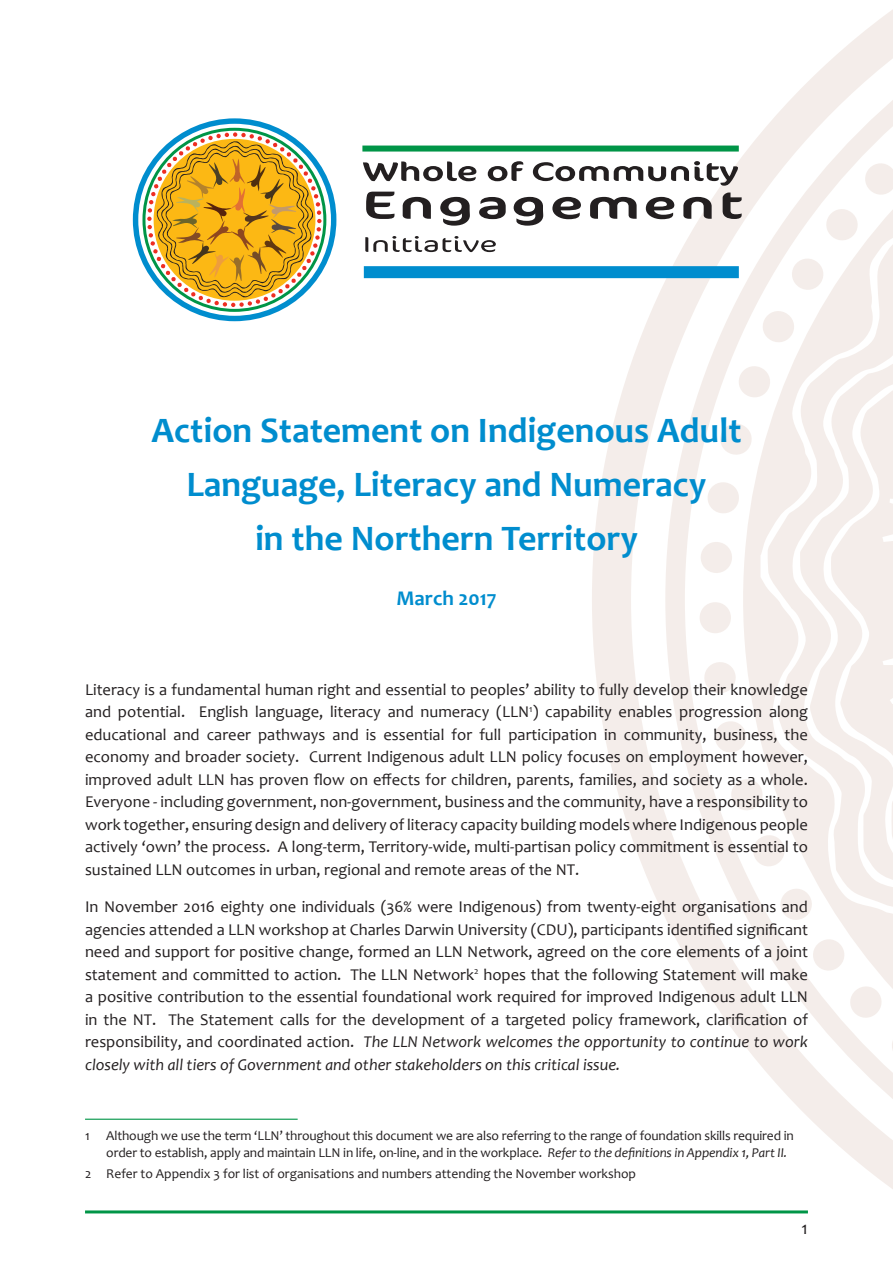
<style>
.page{position:relative;width:893px;height:1263px;background:#fff}
.page>*{position:absolute;margin:0;border:0;box-sizing:border-box;transform-origin:0 0}
.t1{font:700 36px/54px "Candara";color:#008dce;text-align:center}
.t2{font:700 21px "Candara";color:#008dce}
.t3{font:18px "Candara";color:#231f20}
.t4{font:16.5px/22.5px "Candara";color:#231f20;text-align:justify}
.t5{font:13.5px/16.2px "Candara";letter-spacing:-.01em;color:#231f20}
.s1{font-style:italic}
</style>
<div class="page">
<svg style="left:592px;top:145px;width:73px;height:1069px"></svg>
<svg style="left:665px;top:9px;width:228px;height:1205px"></svg>
<svg style="left:743px;top:17px;width:150px;height:1165px"></svg>
<svg style="left:760px;top:35px;width:133px;height:1122px;fill:#f4edea"></svg>
<svg style="left:792px;top:66px;width:101px;height:1061px;fill:#f4edea"></svg>
<svg style="left:823px;top:97px;width:70px;height:998px;fill:#f4edea"></svg>
<svg style="left:882px;top:593px;width:11px;height:111px"></svg>
<svg style="left:882px;top:489px;width:11px;height:98px"></svg>
<hr style="left:85px;top:1210px;width:723px;height:3px;background:#009547">
<hr style="left:85px;top:1119px;width:213px;height:1px;background:#009547">
<svg style="left:136px;top:121px;width:198px;height:197px"></svg>
<div style="left:133px;top:118px;width:203px;height:203px;border:5px solid #008dce;border-radius:50%"></div>
<svg style="left:147px;top:132px;width:174px;height:175px"></svg>
<svg style="left:363px;top:161px;width:113px;height:20px"></svg>
<svg style="left:488px;top:161px;width:35px;height:20px"></svg>
<svg style="left:533px;top:161px;width:205px;height:25px"></svg>
<svg style="left:366px;top:192px;width:29px;height:27px"></svg>
<svg style="left:403px;top:197px;width:28px;height:22px"></svg>
<svg style="left:440px;top:197px;width:30px;height:29px"></svg>
<svg style="left:479px;top:197px;width:27px;height:22px"></svg>
<svg style="left:514px;top:197px;width:29px;height:29px"></svg>
<svg style="left:552px;top:197px;width:29px;height:22px"></svg>
<svg style="left:590px;top:197px;width:47px;height:22px"></svg>
<svg style="left:646px;top:197px;width:28px;height:22px"></svg>
<svg style="left:683px;top:197px;width:29px;height:22px"></svg>
<svg style="left:723px;top:193px;width:19px;height:26px"></svg>
<svg style="left:365px;top:236px;width:131px;height:16px"></svg>
<div style="left:362px;top:146px;width:377px;height:6px;background:#009547"></div>
<div style="left:364px;top:266px;width:375px;height:12px;background:#008dce"></div>
<svg style="left:820px;top:157px;width:73px;height:90px"></svg>
<svg style="left:786px;top:253px;width:43px;height:43px"></svg>
<svg style="left:757px;top:306px;width:42px;height:41px"></svg>
<svg style="left:734px;top:362px;width:41px;height:40px"></svg>
<svg style="left:717px;top:420px;width:38px;height:38px"></svg>
<svg style="left:705px;top:480px;width:36px;height:36px"></svg>
<svg style="left:700px;top:541px;width:33px;height:33px"></svg>
<svg style="left:699px;top:602px;width:32px;height:32px"></svg>
<svg style="left:702px;top:660px;width:35px;height:35px"></svg>
<svg style="left:712px;top:718px;width:37px;height:37px"></svg>
<svg style="left:727px;top:775px;width:40px;height:39px"></svg>
<svg style="left:748px;top:830px;width:41px;height:41px"></svg>
<svg style="left:775px;top:883px;width:42px;height:42px"></svg>
<svg style="left:807px;top:933px;width:81px;height:91px"></svg>
<h1 class="t1" style="left:152px;top:402px;width:591px">Action Statement on Indigenous Adult<br>Language, Literacy and Numeracy<br>in the Northern Territory</h1>
<p class="t2" style="left:396px;top:585px;width:102px">March 2017</p>
<p class="t4" style="left:85px;top:678px;width:724px">Literacy is a fundamental human right and essential to peoples’ ability to fully develop their knowledge and potential. English language, literacy and numeracy (LLN<sup>1</sup>) capability enables progression along educational and career pathways and is essential for full participation in community, business, the economy and broader society. Current Indigenous adult LLN policy focuses on employment however, improved adult LLN has proven flow on effects for children, parents, families, and society as a whole.<br>Everyone - including government, non-government, business and the community, have a responsibility to work together, ensuring design and delivery of literacy capacity building models where Indigenous people actively ‘own’ the process. A long-term, Territory-wide, multi-partisan policy commitment is essential to sustained LLN outcomes in urban, regional and remote areas of the NT.</p>
<p class="t4" style="left:85px;top:896px;width:724px">In November 2016 eighty one individuals (36% were Indigenous) from twenty-eight organisations and agencies attended a LLN workshop at Charles Darwin University (CDU), participants identified significant need and support for positive change, formed an LLN Network, agreed on the core elements of a joint statement and committed to action. The LLN Network<sup>2</sup> hopes that the following Statement will make a positive contribution to the essential foundational work required for improved Indigenous adult LLN in the NT. The Statement calls for the development of a targeted policy framework, clarification of responsibility, and coordinated action. <span class="s1">The LLN Network welcomes the opportunity to continue to work closely with all tiers of Government and other stakeholders on this critical issue.</span></p>
<p class="t5" style="left:106px;top:1128px;width:689px;text-indent:-21px">1 Although we use the term ‘LLN’ throughout this document we are also referring to the range of foundation skills required in order to establish, apply and maintain LLN in life, on-line, and in the workplace. <span class="s1">Refer to the definitions in Appendix 1, Part II.</span></p>
<p class="t5" style="left:85px;top:1165px;width:553px">2 Refer to Appendix 3 for list of organisations and numbers attending the November workshop</p>
<p class="t3" style="left:802px;top:1217px;width:8px">1</p>
</div>
